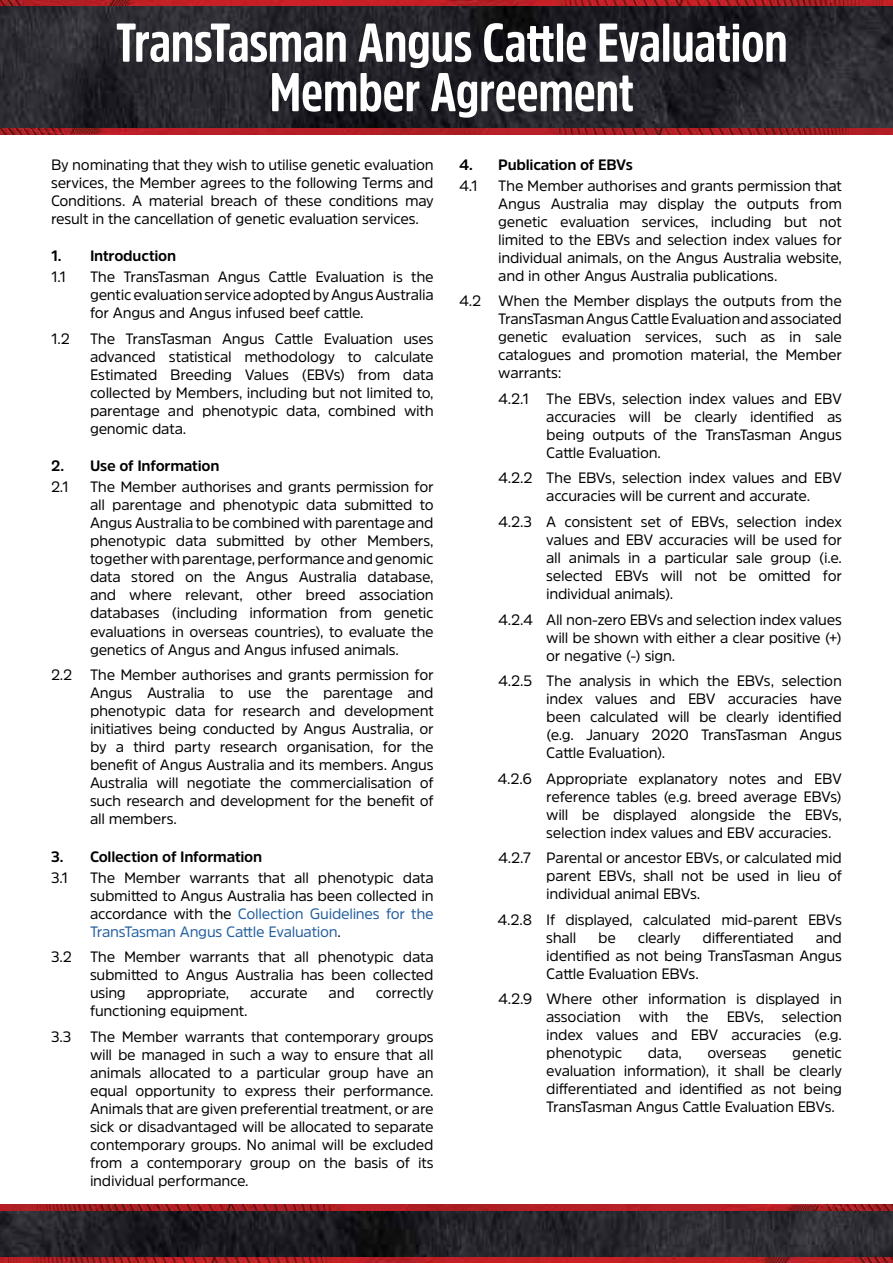
<style>
.page{position:relative;width:893px;height:1263px;background:#fff}
.page>*{position:absolute;margin:0;border:0;box-sizing:border-box;transform-origin:0 0}
.t1{font:700 54.15px/49.5px "Amsi Pro Cond";letter-spacing:-.005em;color:#fff;text-align:center}
.t2{font:15px/18px "Amsi Pro";letter-spacing:-.02em;color:#000;text-align:justify}
.t3{font:700 15px "Amsi Pro";letter-spacing:-.02em;color:#000}
.s1{color:#215e9e}
</style>
<div class="page">
<img style="left:0;top:0;width:893px;height:6px">
<img style="left:0;top:128px;width:893px;height:7px">
<img style="left:0;top:6px;width:893px;height:122px">
<img style="left:0;top:1204px;width:893px;height:59px">
<img style="left:0;top:1211px;width:893px;height:45px">
<h1 class="t1" style="left:116px;top:16px;width:673px">TransTasman Angus Cattle Evaluation<br>Member Agreement</h1>
<p class="t2" style="left:51px;top:155px;width:384px">By nominating that they wish to utilise genetic evaluation services, the Member agrees to the following Terms and Conditions. A material breach of these conditions may result in the cancellation of genetic evaluation services.</p>
<p class="t3" style="left:51px;top:246px;width:127px">1. Introduction</p>
<p class="t2" style="left:51px;top:268px;width:17px">1.1</p>
<p class="t2" style="left:90px;top:268px;width:345px">The TransTasman Angus Cattle Evaluation is the gentic evaluation service adopted by Angus Australia for Angus and Angus infused beef cattle.</p>
<p class="t2" style="left:51px;top:329px;width:21px">1.2</p>
<p class="t2" style="left:90px;top:329px;width:345px">The TransTasman Angus Cattle Evaluation uses advanced statistical methodology to calculate Estimated Breeding Values (EBVs) from data collected by Members, including but not limited to, parentage and phenotypic data, combined with genomic data.</p>
<p class="t3" style="left:51px;top:456px;width:170px">2. Use of Information</p>
<p class="t2" style="left:51px;top:478px;width:20px">2.1</p>
<p class="t2" style="left:90px;top:478px;width:345px">The Member authorises and grants permission for all parentage and phenotypic data submitted to Angus Australia to be combined with parentage and phenotypic data submitted by other Members, together with parentage, performance and genomic data stored on the Angus Australia database, and where relevant, other breed association databases (including information from genetic evaluations in overseas countries), to evaluate the genetics of Angus and Angus infused animals.</p>
<p class="t2" style="left:90px;top:665px;width:345px;text-indent:-39px">2.2 The Member authorises and grants permission for Angus Australia to use the parentage and phenotypic data for research and development initiatives being conducted by Angus Australia, or by a third party research organisation, for the benefit of Angus Australia and its members. Angus Australia will negotiate the commercialisation of such research and development for the benefit of all members.</p>
<p class="t3" style="left:51px;top:846px;width:213px">3. Collection of Information</p>
<p class="t2" style="left:51px;top:868px;width:19px">3.1</p>
<p class="t2" style="left:90px;top:868px;width:345px">The Member warrants that all phenotypic data submitted to Angus Australia has been collected in accordance with the <span class="s1">Collection Guidelines for the TransTasman Angus Cattle Evaluation</span>.</p>
<p class="t2" style="left:90px;top:947px;width:345px;text-indent:-39px">3.2 The Member warrants that all phenotypic data submitted to Angus Australia has been collected using</p>
<p class="t2" style="left:147px;top:983px;width:84px">appropriate,</p>
<p class="t2" style="left:250px;top:983px;width:59px">accurate</p>
<p class="t2" style="left:329px;top:983px;width:28px">and</p>
<p class="t2" style="left:376px;top:983px;width:60px">correctly</p>
<p class="t2" style="left:51px;top:998px;width:384px;line-height:25.5px;text-indent:39px">functioning equipment.<br>3.3 The Member warrants that contemporary groups</p>
<p class="t2" style="left:90px;top:1045px;width:345px">will be managed in such a way to ensure that all animals allocated to a particular group have an equal opportunity to express their performance.<br>Animals that are given preferential treatment, or are sick or disadvantaged will be allocated to separate contemporary groups. No animal will be excluded from a contemporary group on the basis of its individual performance.</p>
<p class="t3" style="left:459px;top:154px;width:175px">4. Publication of EBVs</p>
<p class="t2" style="left:459px;top:176px;width:20px">4.1</p>
<p class="t2" style="left:498px;top:176px;width:345px">The Member authorises and grants permission that Angus Australia may display the outputs from genetic evaluation services, including but not limited to the EBVs and selection index values for individual animals, on the Angus Australia website, and in other Angus Australia publications.</p>
<p class="t2" style="left:498px;top:292px;width:345px;text-indent:-39px">4.2 When the Member displays the outputs from the TransTasman Angus Cattle Evaluation and associated genetic evaluation services, such as in sale catalogues and promotion material, the Member warrants:</p>
<p class="t2" style="left:546px;top:389px;width:297px;text-indent:-48px">4.2.1 The EBVs, selection index values and EBV accuracies will be clearly identified as being outputs of the TransTasman Angus Cattle Evaluation.</p>
<p class="t2" style="left:546px;top:469px;width:297px;text-indent:-48px">4.2.2 The EBVs, selection index values and EBV accuracies will be current and accurate.</p>
<p class="t2" style="left:546px;top:512px;width:297px;text-indent:-48px">4.2.3 A consistent set of EBVs, selection index values and EBV accuracies will be used for all animals in a particular sale group (i.e. selected EBVs will not be omitted for individual animals).</p>
<p class="t2" style="left:546px;top:610px;width:297px;text-indent:-48px">4.2.4 All non-zero EBVs and selection index values will be shown with either a clear positive (+) or negative (-) sign.</p>
<p class="t2" style="left:546px;top:671px;width:297px;text-indent:-48px">4.2.5 The analysis in which the EBVs, selection index values and EBV accuracies have been calculated will be clearly identified (e.g. January 2020 TransTasman Angus Cattle Evaluation).</p>
<p class="t2" style="left:546px;top:769px;width:297px;text-indent:-49px">4.2.6 Appropriate explanatory notes and EBV reference tables (e.g. breed average EBVs) will be displayed alongside the EBVs, selection index values and EBV accuracies.</p>
<p class="t2" style="left:546px;top:848px;width:297px;text-indent:-48px">4.2.7 Parental or ancestor EBVs, or calculated mid parent EBVs, shall not be used in lieu of individual animal EBVs.</p>
<p class="t2" style="left:546px;top:910px;width:297px;text-indent:-49px">4.2.8 If displayed, calculated mid-parent EBVs shall</p>
<p class="t2" style="left:598px;top:928px;width:19px">be</p>
<p class="t2" style="left:638px;top:928px;width:44px">clearly</p>
<p class="t2" style="left:702px;top:928px;width:93px">differentiated</p>
<p class="t2" style="left:546px;top:928px;width:297px;text-indent:269px">and identified as not being TransTasman Angus Cattle Evaluation EBVs.</p>
<p class="t2" style="left:546px;top:989px;width:297px;text-indent:-48px">4.2.9 Where other information is displayed in association with the EBVs, selection index values and EBV accuracies (e.g. phenotypic</p>
<p class="t2" style="left:648px;top:1043px;width:36px">data,</p>
<p class="t2" style="left:707px;top:1043px;width:61px">overseas</p>
<p class="t2" style="left:546px;top:1043px;width:297px;text-indent:246px">genetic evaluation information), it shall be clearly differentiated and identified as not being TransTasman Angus Cattle Evaluation EBVs.</p>
</div>
